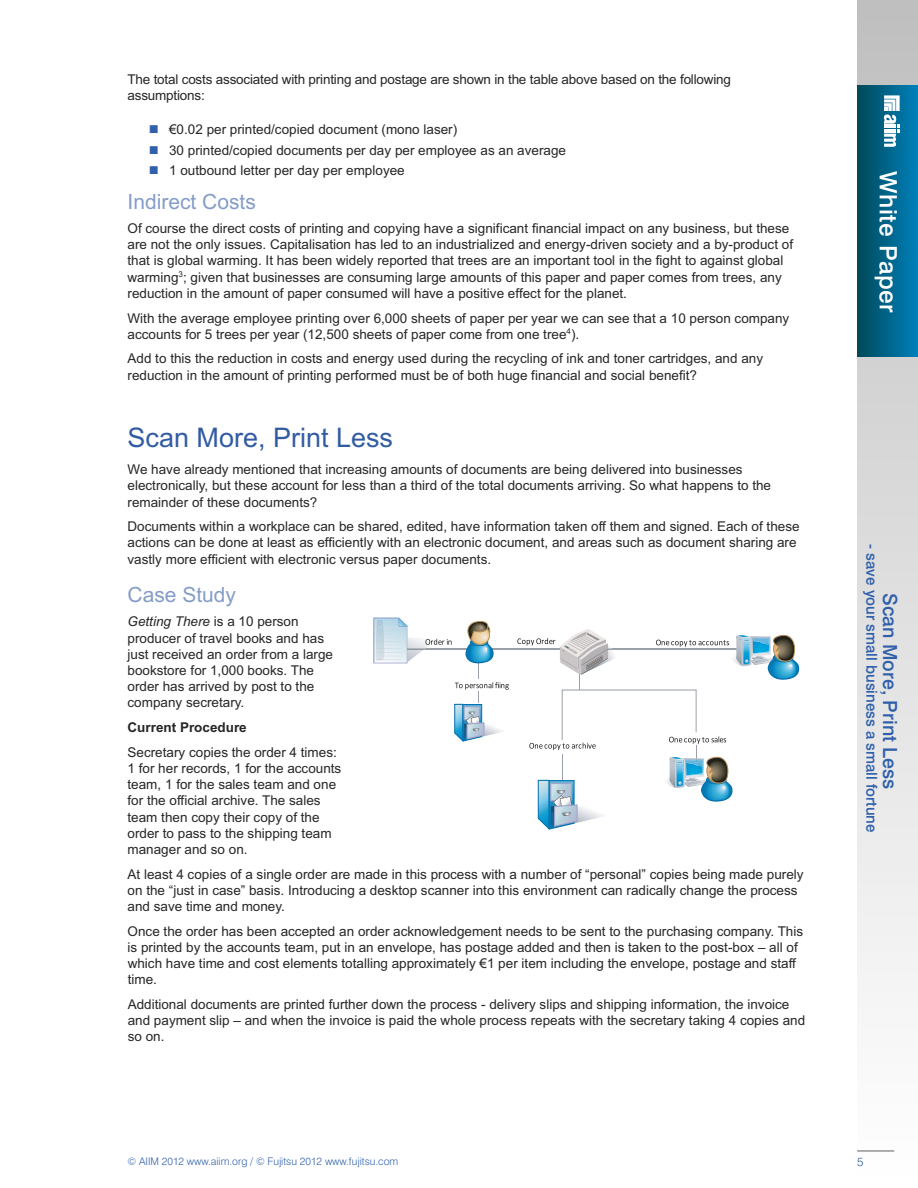
<style>
.page{position:relative;width:918px;height:1188px;background:#fff}
.page>*{position:absolute;margin:0;border:0;box-sizing:border-box;transform-origin:0 0}
.t1{font:27px "Arial";color:#325ca2}
.t2{font:500 24px "Swiss 721 BT";letter-spacing:.025em;color:#fff}
.t3{font:21px "Arial";color:#849dc7}
.t4{font:500 19.5px "Swiss 721 BT";color:#3060ab}
.t5{font:500 15px "Swiss 721 BT";color:#3060ab}
.t6{font:13.5px/16.2px "Arial";color:#272627}
.t7{font:700 13.5px "Arial";color:#272627}
.t8{font:300 12px "Swiss 721 BT";color:#325ca2}
.t9{font:300 10.5px "Swiss 721 BT";color:#3060ab}
.s1{color:#3060ab}
.s2{font-style:italic}
</style>
<div class="page">
<svg style="left:858px;top:0;width:60px;height:1152px"></svg>
<hr style="left:857px;top:1150px;width:37px;height:2px;background:#939393">
<div style="left:857px;top:86px;width:61px;height:270px;background:linear-gradient(to right,#004958,#0080bb)"></div>
<svg style="left:884px;top:95px;width:16px;height:52px"></svg>
<hr style="left:407px;top:649px;width:330px;height:1px;background:#99a0a7">
<svg style="left:517px;top:629px;width:282px;height:201px"></svg>
<svg style="left:373px;top:618px;width:136px;height:124px"></svg>
<p class="t6" style="left:128px;top:71px;width:605px">The total costs associated with printing and postage are shown in the table above based on the following assumptions:</p>
<p class="t6" style="left:149px;top:121px;width:310px"><span class="s1">■</span> €0.02 per printed/copied document (mono laser)</p>
<p class="t6" style="left:149px;top:142px;width:419px"><span class="s1">■</span> 30 printed/copied documents per day per employee as an average</p>
<p class="t6" style="left:149px;top:162px;width:257px"><span class="s1">■</span> 1 outbound letter per day per employee</p>
<h3 class="t3" style="left:128px;top:189px;width:130px">Indirect Costs</h3>
<p class="t6" style="left:128px;top:220px;width:667px">Of course the direct costs of printing and copying have a significant financial impact on any business, but these are not the only issues. Capitalisation has led to an industrialized and energy-driven society and a by-product of that is global warming. It has been widely reported that trees are an important tool in the fight to against global warming<sup>3</sup>; given that businesses are consuming large amounts of this paper and paper comes from trees, any reduction in the amount of paper consumed will have a positive effect for the planet.</p>
<p class="t6" style="left:128px;top:310px;width:663px">With the average employee printing over 6,000 sheets of paper per year we can see that a 10 person company accounts for 5 trees per year (12,500 sheets of paper come from one tree<sup>4</sup>).</p>
<p class="t6" style="left:128px;top:351px;width:637px">Add to this the reduction in costs and energy used during the recycling of ink and toner cartridges, and any reduction in the amount of printing performed must be of both huge financial and social benefit?</p>
<h1 class="t1" style="left:128px;top:422px;width:267px">Scan More, Print Less</h1>
<p class="t6" style="left:128px;top:461px;width:645px">We have already mentioned that increasing amounts of documents are being delivered into businesses electronically, but these account for less than a third of the total documents arriving. So what happens to the remainder of these documents?</p>
<p class="t6" style="left:128px;top:519px;width:674px">Documents within a workplace can be shared, edited, have information taken off them and signed. Each of these actions can be done at least as efficiently with an electronic document, and areas such as document sharing are vastly more efficient with electronic versus paper documents.</p>
<h3 class="t3" style="left:128px;top:583px;width:110px">Case Study</h3>
<p class="t6" style="left:128px;top:614px;width:207px"><span class="s2">Getting There</span> is a 10 person producer of travel books and has just received an order from a large bookstore for 1,000 books. The order has arrived by post to the company secretary.</p>
<p class="t7" style="left:128px;top:719px;width:121px">Current Procedure</p>
<p class="t6" style="left:128px;top:744px;width:215px">Secretary copies the order 4 times:<br>1 for her records, 1 for the accounts team, 1 for the sales team and one for the official archive. The sales team then copy their copy of the order to pass to the shipping team manager and so on.</p>
<p class="t6" style="left:128px;top:866px;width:678px">At least 4 copies of a single order are made in this process with a number of “personal” copies being made purely on the “just in case” basis. Introducing a desktop scanner into this environment can radically change the process and save time and money.</p>
<p class="t6" style="left:128px;top:923px;width:677px">Once the order has been accepted an order acknowledgement needs to be sent to the purchasing company. This is printed by the accounts team, put in an envelope, has postage added and then is taken to the post-box – all of which have time and cost elements totalling approximately €1 per item including the envelope, postage and staff time.</p>
<p class="t6" style="left:128px;top:996px;width:679px">Additional documents are printed further down the process - delivery slips and shipping information, the invoice and payment slip – and when the invoice is paid the whole process repeats with the secretary taking 4 copies and so on.</p>
<h2 class="t2" style="left:897px;top:171px;width:144px;rotate:90deg">White Paper</h2>
<p class="t5" style="left:877px;top:544px;width:290px;rotate:90deg">- save your small business a small fortune</p>
<h3 class="t4" style="left:897px;top:593px;width:197px;rotate:90deg">Scan More, Print Less</h3>
<p class="t9" style="left:128px;top:1158px;width:272px">© AIIM 2012 www.aiim.org / © Fujitsu 2012 www.fujitsu.com</p>
<p class="t8" style="left:857px;top:1157px;width:8px">5</p>
</div>
